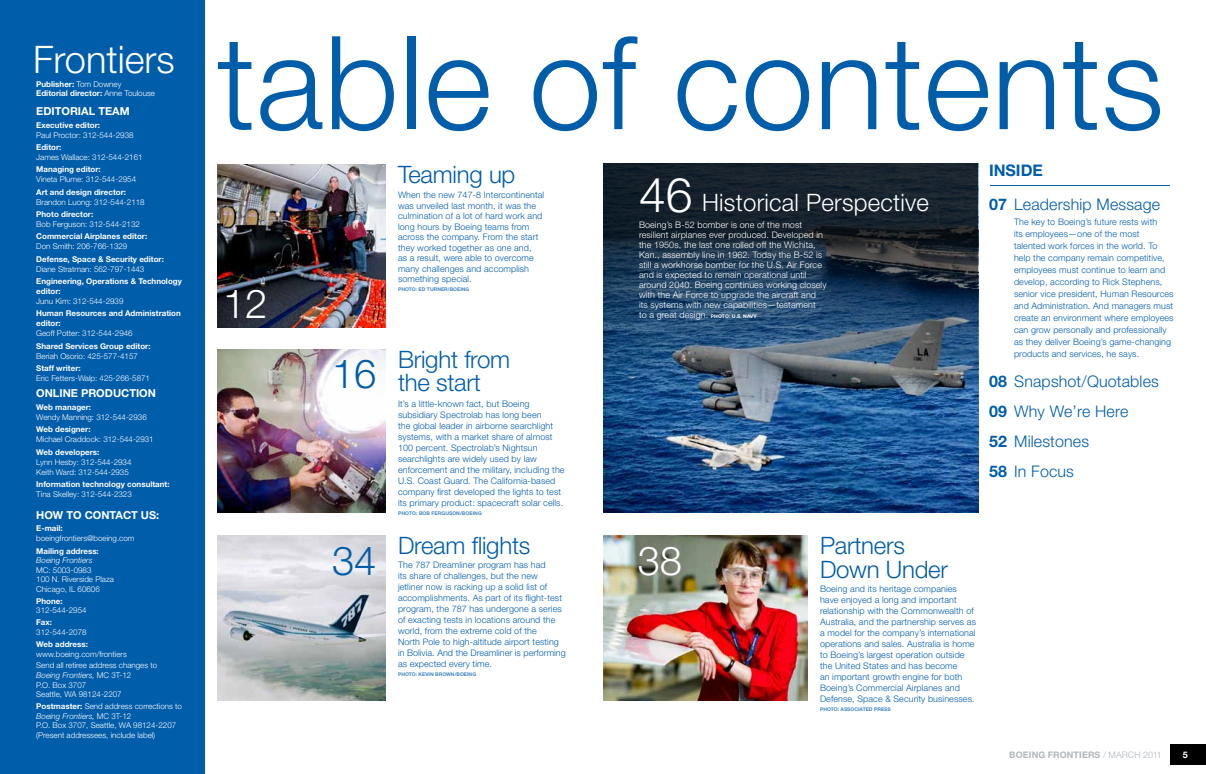
<style>
.page{position:relative;width:1206px;height:774px;background:#fff}
.page>*{position:absolute;margin:0;border:0;box-sizing:border-box;transform-origin:0 0}
.t1{font:300 130px "Helvetica Neue";letter-spacing:.005em;color:#005daa}
.t2{font:300 40px "Helvetica Neue";color:#fff}
.t3{font:300 40px "Helvetica Neue";color:#005daa}
.t4{font:300 38px "Helvetica Neue";color:#fff}
.t5{font:300 24px/24px "Helvetica Neue";letter-spacing:-.01em;color:#005daa}
.t6{font:300 24px "Helvetica Neue";letter-spacing:.01em;color:#fff}
.t7{font:300 16px/30px "Helvetica Neue";letter-spacing:.01em;color:#005daa}
.t8{font:700 11px "Helvetica Neue";color:#fff}
.t9{font:300 9px/11px "Helvetica Neue";letter-spacing:.01em;color:#005daa}
.t10{font:300 9px/10px "Helvetica Neue";letter-spacing:.01em;color:#fff}
.t11{font:700 9px "Helvetica Neue";letter-spacing:.015em;color:#b0b7bc}
.t12{font:700 9px "Helvetica Neue";color:#fff}
.t13{font:300 8px/9.6px "Helvetica Neue";color:#fff}
.t14{font:700 8px/10px "Helvetica Neue";color:#fff}
.t15{font:italic 300 8px "Helvetica Neue";color:#fff}
.t16{font:700 5px "Helvetica Neue";color:#4085bf}
.t17{font:700 5px "Helvetica Neue";color:#fff}
.s1{font-weight:300}
.s2{font-style:italic}
.s3{font-weight:700}
.s4{font-size:48px}
.s5{font-weight:700;font-size:5px}
</style>
<div class="page">
<div style="left:1170px;top:744px;width:36px;height:20px;background:#000"></div>
<div style="left:0;top:0;width:205px;height:774px;background:#005daa"></div>
<img style="left:603px;top:423px;width:375px;height:90px">
<img style="left:603px;top:163px;width:375px;height:260px">
<hr style="left:990px;top:185px;width:180px;height:1px;background:#005daa">
<img style="left:217px;top:535px;width:169px;height:166px">
<img style="left:603px;top:535px;width:205px;height:166px">
<img style="left:217px;top:165px;width:169px;height:163px">
<img style="left:217px;top:350px;width:169px;height:163px">
<h3 class="t4" style="left:33px;top:36px;width:143px">Frontiers</h3>
<p class="t14" style="left:36px;top:79px;width:120px;line-height:9.5px">Publisher: <span class="s1">Tom Downey<br></span>Editorial director: <span class="s1">Anne Toulouse</span></p>
<p class="t8" style="left:36px;top:104px;width:95px">EDITORIAL TEAM</p>
<p class="t14" style="left:36px;top:120px;width:65px">Executive editor:</p>
<p class="t13" style="left:36px;top:130px;width:99px">Paul Proctor: 312-544-2938</p>
<p class="t14" style="left:36px;top:142px;width:27px">Editor:</p>
<p class="t13" style="left:36px;top:152px;width:108px">James Wallace: 312-544-2161</p>
<p class="t14" style="left:36px;top:164px;width:66px">Managing editor:</p>
<p class="t13" style="left:36px;top:175px;width:101px">Vineta Plume: 312-544-2954</p>
<p class="t14" style="left:36px;top:187px;width:91px">Art and design director:</p>
<p class="t13" style="left:36px;top:197px;width:110px">Brandon Luong: 312-544-2118</p>
<p class="t14" style="left:36px;top:209px;width:59px">Photo director:</p>
<p class="t13" style="left:36px;top:219px;width:105px">Bob Ferguson: 312-544-2132</p>
<p class="t14" style="left:36px;top:231px;width:113px">Commercial Airplanes editor:</p>
<p class="t13" style="left:36px;top:242px;width:93px">Don Smith: 206-766-1329</p>
<p class="t14" style="left:36px;top:254px;width:129px">Defense, Space &amp; Security editor:</p>
<p class="t13" style="left:36px;top:264px;width:110px">Diane Stratman: 562-797-1443</p>
<p class="t14" style="left:36px;top:276px;width:147px">Engineering, Operations &amp; Technology editor:</p>
<p class="t13" style="left:36px;top:296px;width:89px">Junu Kim: 312-544-2939</p>
<p class="t14" style="left:36px;top:308px;width:146px">Human Resources and Administration editor:</p>
<p class="t13" style="left:36px;top:329px;width:98px">Geoff Potter: 312-544-2946</p>
<p class="t14" style="left:36px;top:341px;width:116px">Shared Services Group editor:</p>
<p class="t13" style="left:36px;top:351px;width:103px">Beriah Osorio: 425-577-4157</p>
<p class="t14" style="left:36px;top:363px;width:46px">Staff writer:</p>
<p class="t13" style="left:36px;top:373px;width:115px">Eric Fetters-Walp: 425-266-5871</p>
<p class="t8" style="left:36px;top:386px;width:121px">ONLINE PRODUCTION</p>
<p class="t14" style="left:36px;top:402px;width:56px">Web manager:</p>
<p class="t13" style="left:36px;top:412px;width:112px">Wendy Manning: 312-544-2936</p>
<p class="t14" style="left:36px;top:424px;width:56px">Web designer:</p>
<p class="t13" style="left:36px;top:434px;width:119px">Michael Craddock: 312-544-2931</p>
<p class="t14" style="left:36px;top:447px;width:65px">Web developers:</p>
<p class="t13" style="left:36px;top:457px;width:97px;line-height:10px">Lynn Hesby: 312-544-2934<br>Keith Ward: 312-544-2935</p>
<p class="t14" style="left:36px;top:479px;width:135px">Information technology consultant:</p>
<p class="t13" style="left:36px;top:489px;width:97px">Tina Skelley: 312-544-2323</p>
<p class="t8" style="left:36px;top:508px;width:125px">HOW TO CONTACT US:</p>
<p class="t14" style="left:36px;top:523px;width:28px">E-mail:</p>
<p class="t13" style="left:36px;top:533px;width:100px">boeingfrontiers@boeing.com</p>
<p class="t14" style="left:36px;top:545px;width:64px">Mailing address:</p>
<p class="t15" style="left:36px;top:556px;width:58px">Boeing Frontiers</p>
<p class="t13" style="left:36px;top:565px;width:79px">MC: 5003-0983<br>100 N. Riverside Plaza<br>Chicago, IL 60606</p>
<p class="t14" style="left:36px;top:596px;width:28px">Phone:</p>
<p class="t13" style="left:36px;top:606px;width:52px">312-544-2954</p>
<p class="t14" style="left:36px;top:617px;width:17px">Fax:</p>
<p class="t13" style="left:36px;top:627px;width:52px">312-544-2078</p>
<p class="t14" style="left:36px;top:639px;width:53px">Web address:</p>
<p class="t13" style="left:36px;top:648px;width:123px;line-height:11.9px">www.boeing.com/frontiers<br>Send all retiree address changes to</p>
<p class="t13" style="left:36px;top:670px;width:97px"><span class="s2">Boeing Frontiers,</span> MC 3T-12<br>P.O. Box 3707<br>Seattle, WA 98124-2207</p>
<p class="t13" style="left:36px;top:701px;width:147px"><span class="s3">Postmaster:</span> Send address corrections to <span class="s2">Boeing Frontiers,</span> MC 3T-12<br>P.O. Box 3707, Seattle, WA 98124-2207 (Present addressees, include label)</p>
<h1 class="t1" style="left:217px;top:3px;width:949px">table of contents</h1>
<h3 class="t7" style="left:989px;top:152px;width:173px;line-height:34.4px"><span class="s3">INSIDE<br>07</span> Leadership Message</h3>
<p class="t9" style="left:1014px;top:215px;width:161px;line-height:12px">The key to Boeing’s future rests with<br>its employees—one of the most<br>talented work forces in the world. To help the company remain competitive, employees must continue to learn and develop, according to Rick Stephens, senior vice president, Human Resources and Administration. And managers must create an environment where employees can grow personally and professionally as they deliver Boeing’s game-changing products and services, he says.</p>
<h3 class="t7" style="left:989px;top:366px;width:171px"><span class="s3">08</span> Snapshot/Quotables<br><span class="s3">09</span> Why We’re Here<br><span class="s3">52</span> Milestones<br><span class="s3">58</span> In Focus</h3>
<h3 class="t5" style="left:398px;top:162px;width:119px">Teaming up</h3>
<p class="t9" style="left:398px;top:190px;width:148px;line-height:10.5px">When the new 747-8 Intercontinental was unveiled last month, it was the culmination of a lot of hard work and long hours by Boeing teams from across the company. From the start they worked together as one and,<br>as a result, were able to overcome many challenges and accomplish something special.</p>
<p class="t16" style="left:398px;top:287px;width:41px">PHOTO: ed turner</p>
<p class="t16" style="left:448px;top:287px;width:7px">/boeing</p>
<h3 class="t6" style="left:639px;top:188px;width:292px"><span class="s4">46</span> Historical Perspective</h3>
<p class="t10" style="left:639px;top:220px;width:189px">Boeing’s B-52 bomber is one of the most resilient airplanes ever produced. Developed in the 1950s, the last one rolled off the Wichita, Kan., assembly line in 1962. Today the B-52 is still a workhorse bomber for the U.S. Air Force and is expected to remain operational until around 2040. Boeing continues working closely with the Air Force to upgrade the aircraft and its systems with new capabilities—testament<br>to a great design. <span class="s5">photo</span></p>
<h2 class="t2" style="left:223px;top:279px;width:46px">12</h2>
<p class="t17" style="left:729px;top:313px;width:19px">: u.s. nav</p>
<p class="t17" style="left:753px;top:313px;width:5px">y</p>
<h3 class="t5" style="left:398px;top:348px;width:114px;line-height:23px">Bright from the start</h3>
<p class="t9" style="left:398px;top:398px;width:168px">It’s a little-known fact, but Boeing subsidiary Spectrolab has long been<br>the global leader in airborne searchlight systems, with a market share of almost 100 percent. Spectrolab’s Nightsun searchlights are widely used by law enforcement and the military, including the U.S. Coast Guard. The California-based company first developed the lights to test its primary product: spacecraft solar cells.</p>
<p class="t16" style="left:398px;top:510px;width:26px">PH OTO: bob</p>
<p class="t16" style="left:432px;top:510px;width:5px">ferg</p>
<p class="t16" style="left:445px;top:510px;width:9px">uson</p>
<p class="t16" style="left:460px;top:510px;width:7px">/boeing</p>
<h2 class="t3" style="left:332px;top:349px;width:46px">16</h2>
<h2 class="t3" style="left:332px;top:536px;width:46px">34</h2>
<h3 class="t5" style="left:398px;top:533px;width:134px">Dream flights</h3>
<p class="t9" style="left:398px;top:559px;width:169px">The 787 Dreamliner program has had<br>its share of challenges, but the new<br>jetliner now is racking up a solid list of accomplishments. As part of its flight-test program, the 787 has undergone a series of exacting tests in locations around the world, from the extreme cold of the<br>North Pole to high-altitude airport testing in Bolivia. And the Dreamliner is performing as expected every time.</p>
<p class="t16" style="left:398px;top:671px;width:12px">photo</p>
<p class="t16" style="left:416px;top:671px;width:11px">: kevin</p>
<p class="t16" style="left:435px;top:671px;width:5px">brown</p>
<p class="t16" style="left:455px;top:671px;width:7px">/boeing</p>
<h2 class="t2" style="left:638px;top:536px;width:46px">38</h2>
<h3 class="t5" style="left:820px;top:533px;width:130px">Partners<br>Down Under</h3>
<p class="t9" style="left:820px;top:583px;width:158px">Boeing and its heritage companies have enjoyed a long and important relationship with the Commonwealth of Australia, and the partnership serves as a model for the company’s international operations and sales. Australia is home to Boeing’s largest operation outside the United States and has become<br>an important growth engine for both Boeing’s Commercial Airplanes and Defense, Space &amp; Security businesses.</p>
<p class="t16" style="left:820px;top:706px;width:25px">PH OTO: associate</p>
<p class="t16" style="left:869px;top:706px;width:13px">d press</p>
<p class="t11" style="left:1009px;top:749px;width:154px">BOEING FRONTIERS <span class="s1">/ MARCH 2011</span></p>
<p class="t12" style="left:1183px;top:749px;width:7px">5</p>
</div>
